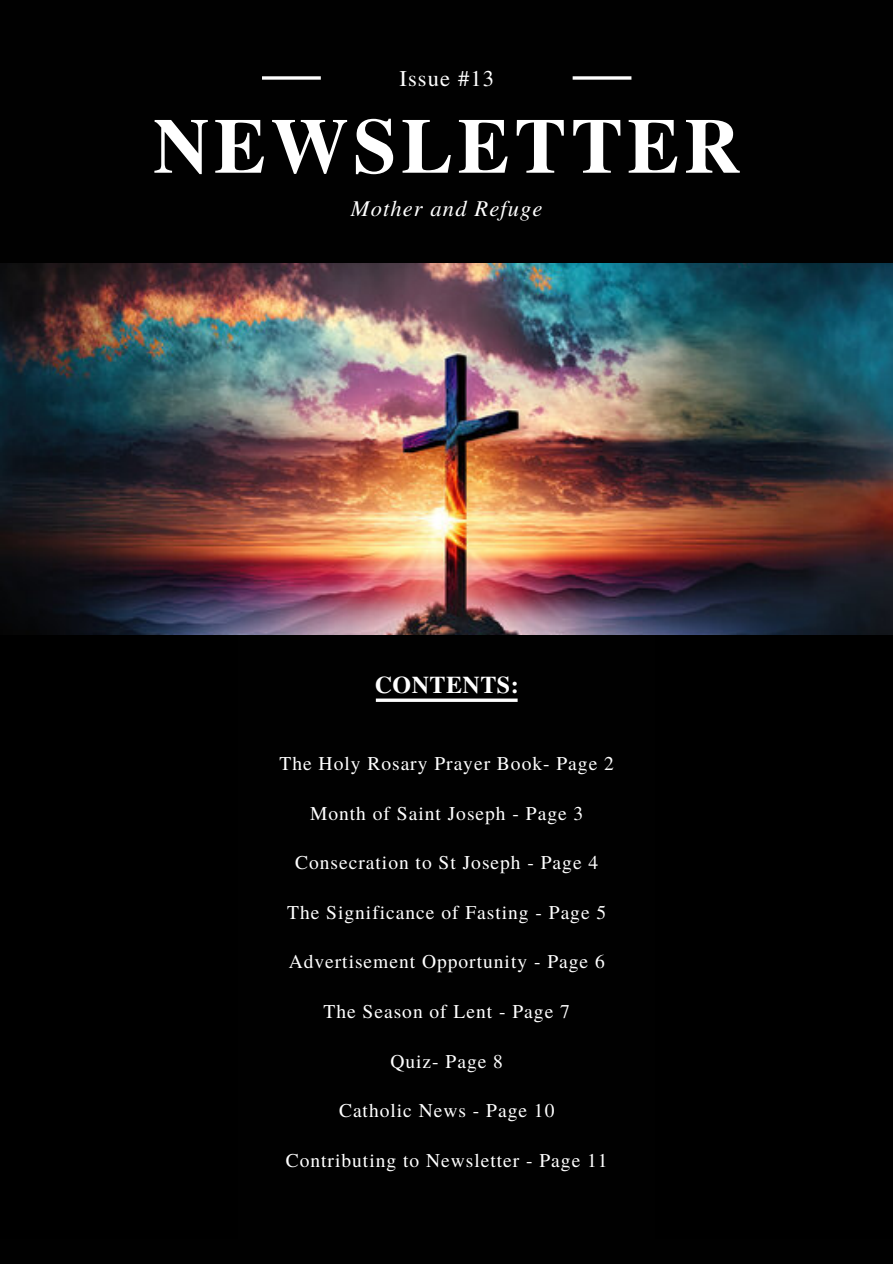
<style>
.page{position:relative;width:893px;height:1264px;background:#fff}
.page>*{position:absolute;margin:0;border:0;box-sizing:border-box;transform-origin:0 0}
.t1{font:700 78px "Te X Gyre Termes";letter-spacing:.06em;color:#fff}
.t2{font:700 24px "Te X Gyre Termes";letter-spacing:.02em;color:#fff}
.t3{font:italic 22.5px "Te X Gyre Termes";letter-spacing:.05em;color:#fff}
.t4{font:22.5px "Te X Gyre Termes";letter-spacing:.05em;color:#fff}
.t5{font:19.5px "Te X Gyre Termes";letter-spacing:.05em;color:#fff}
</style>
<div class="page">
<div style="left:0;top:0;width:892px;height:1263px;background:#000"></div>
<img style="left:0;top:263px;width:892px;height:372px">
<svg style="left:376px;top:698px;width:141px;height:4px"></svg>
<svg style="left:572px;top:76px;width:59px;height:4px"></svg>
<svg style="left:262px;top:76px;width:59px;height:4px"></svg>
<h3 class="t4" style="left:399px;top:62px;width:96px">Issue #13</h3>
<h3 class="t1" style="left:153px;top:85px;width:588px">NEWSLETTER</h3>
<h1 class="t3" style="left:351px;top:192px;width:193px">Mother and Refuge</h1>
<p class="t2" style="left:375px;top:666px;width:145px">CONTENTS:</p>
<h2 class="t5" style="left:279px;top:749px;width:336px">The Holy Rosary Prayer Book- Page 2</h2>
<p class="t5" style="left:310px;top:799px;width:275px">Month of Saint Joseph - Page 3</p>
<p class="t5" style="left:295px;top:848px;width:304px">Consecration to St Joseph - Page 4</p>
<p class="t5" style="left:287px;top:898px;width:320px">The Significance of Fasting - Page 5</p>
<p class="t5" style="left:288px;top:947px;width:317px">Advertisement Opportunity - Page 6</p>
<p class="t5" style="left:323px;top:997px;width:248px">The Season of Lent - Page 7</p>
<p class="t5" style="left:390px;top:1046px;width:114px">Quiz- Page 8</p>
<p class="t5" style="left:339px;top:1096px;width:217px">Catholic News - Page 10</p>
<p class="t5" style="left:286px;top:1145px;width:323px">Contributing to Newsletter - Page 11</p>
</div>
